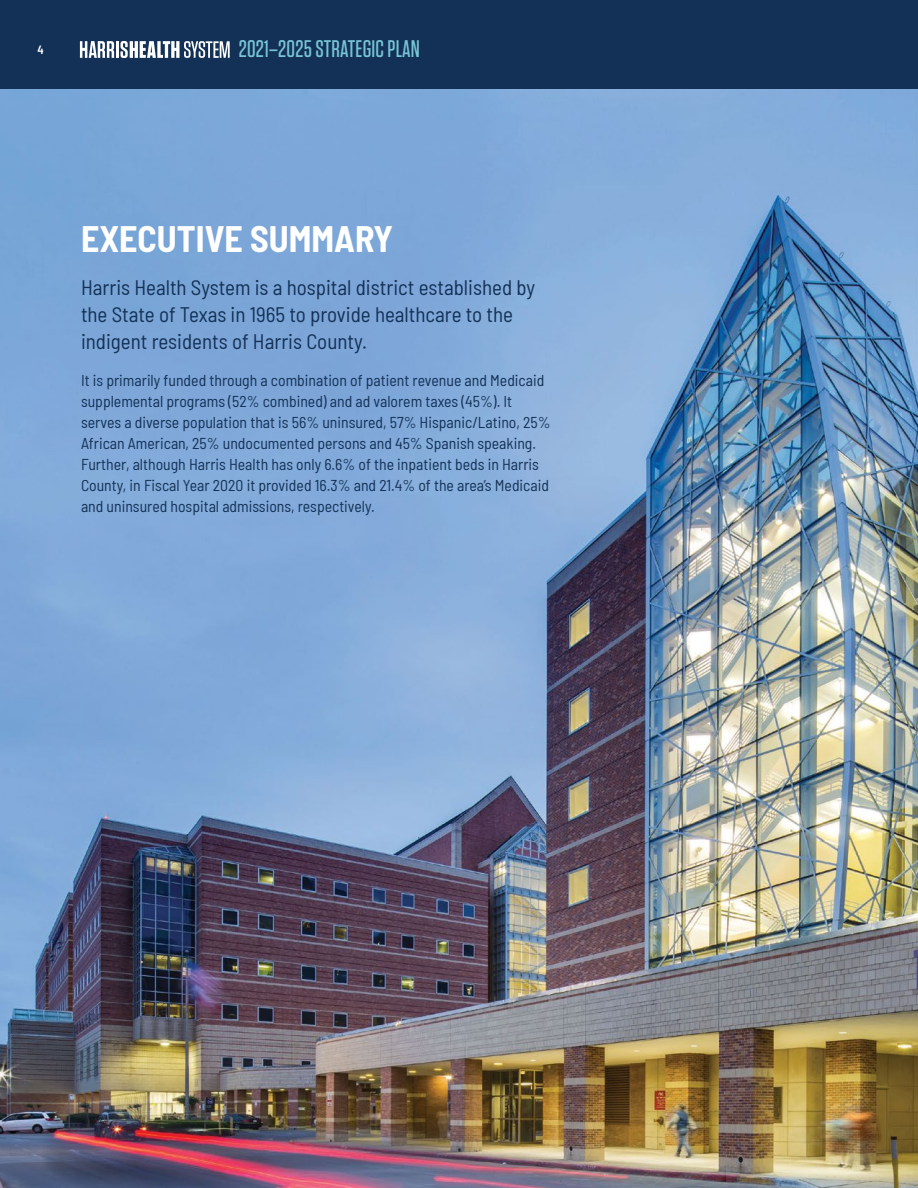
<style>
.page{position:relative;width:918px;height:1188px;background:#fff}
.page>*{position:absolute;margin:0;border:0;box-sizing:border-box;transform-origin:0 0}
.t1{font:700 semi-condensed 36px "Barlow";color:#fff}
.t2{font:500 24px "Tungsten";letter-spacing:.01em;color:#77c4d5}
.t3{font:semi-condensed 21px/27px "Barlow";color:#133156}
.t4{font:semi-condensed 15.75px/21px "Barlow";color:#133156}
.t5{font:600 semi-condensed 12px "Barlow";color:#fff}
</style>
<div class="page">
<div style="left:0;top:0;width:918px;height:91px;background:#133156"></div>
<hr style="left:116px;top:41px;width:3px;height:17px;background:#fff">
<svg style="left:120px;top:41px;width:110px;height:17px"></svg>
<svg style="left:80px;top:41px;width:34px;height:17px"></svg>
<img style="left:0;top:90px;width:918px;height:1098px">
<p class="t5" style="left:37px;top:41px;width:8px">4</p>
<h2 class="t2" style="left:239px;top:37px;width:183px">2021–2025 STRATEGIC PLAN</h2>
<h1 class="t1" style="left:81px;top:213px;width:314px">EXECUTIVE SUMMARY</h1>
<h3 class="t3" style="left:81px;top:273px;width:456px">Harris Health System is a hospital district established by the State of Texas in 1965 to provide healthcare to the indigent residents of Harris County.</h3>
<p class="t4" style="left:81px;top:369px;width:471px">It is primarily funded through a combination of patient revenue and Medicaid supplemental programs (52% combined) and ad valorem taxes (45%). It serves a diverse population that is 56% uninsured, 57% Hispanic/Latino, 25% African American, 25% undocumented persons and 45% Spanish speaking.<br>Further, although Harris Health has only 6.6% of the inpatient beds in Harris County, in Fiscal Year 2020 it provided 16.3% and 21.4% of the area’s Medicaid and uninsured hospital admissions, respectively.</p>
</div>
